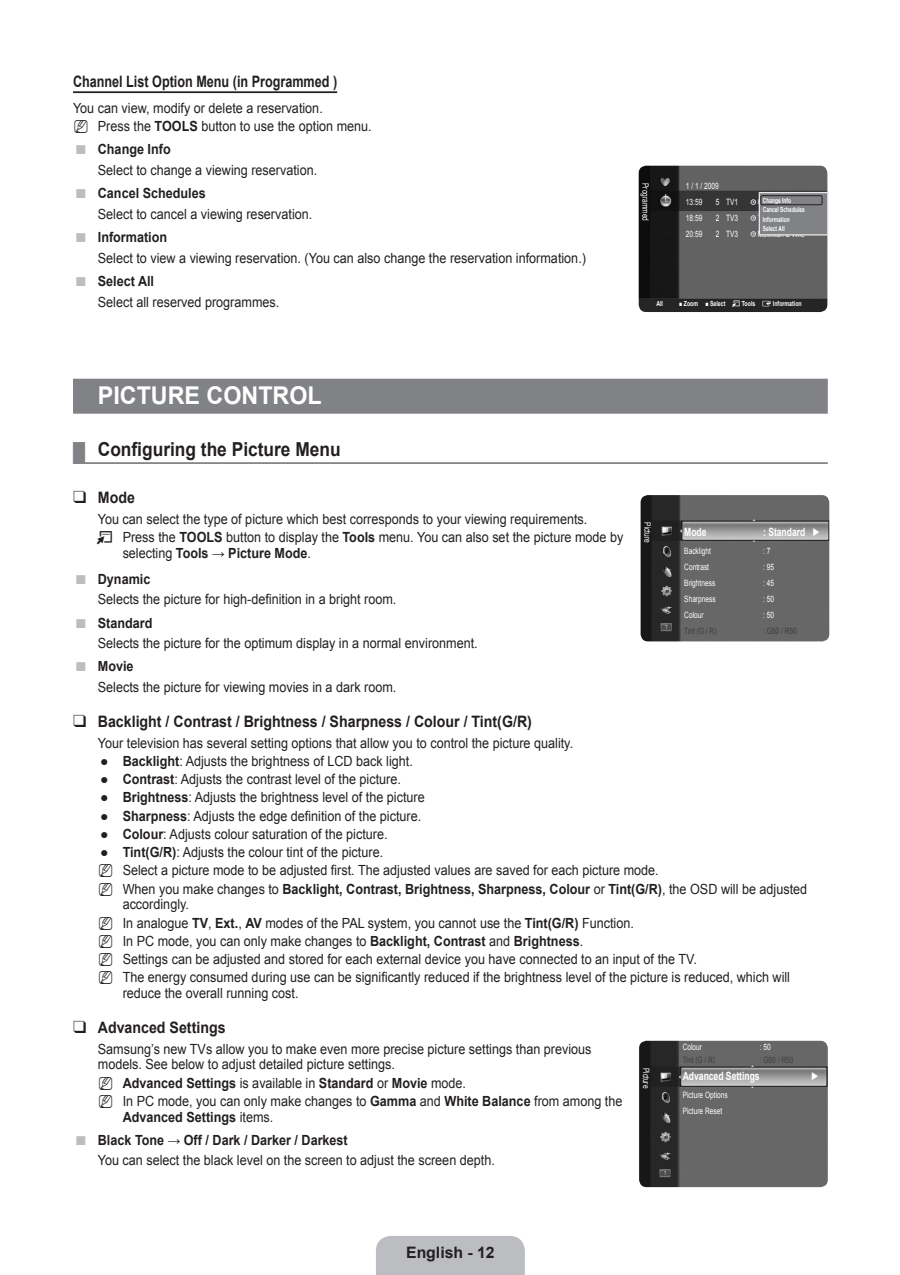
<style>
.page{position:relative;width:900px;height:1275px;background:#fff}
.page>*{position:absolute;margin:0;border:0;box-sizing:border-box;transform-origin:0 0}
.t1{font:700 24.5px "Arial";color:#fff;scale:.95 1}
.t2{font:700 19.25px "Arial";color:#231f20;scale:.9 1}
.t3{font:700 15.75px "Arial";color:#231f20;scale:.9 1}
.t4{font:700 15.75px "Arial";color:#231f20;scale:.8 1}
.t5{font:700 15.75px "Arial";color:#231f20}
.t6{font:14px/18.2px "Arial";color:#231f20;scale:.9 1}
.t7{font:700 14px/25.7px "Arial";color:#231f20;scale:.9 1}
.t8{font:14px/18.2px "Arial";color:#231f20;text-align:justify}
.t9{font:700 11.38px "Arial";color:#fff;scale:.75 1}
.t10{font:8.75px/15.9px "Arial";color:#fff;scale:.75 1}
.t11{font:8.75px "Arial";color:#3e3e3f;scale:.75 1}
.t12{font:700 7px/9.1px "Arial";color:#fff;scale:.7 1}
.t13{font:700 7px "Arial";color:#fff;scale:.75 1}
.s1{font-weight:700}
.s2{font-weight:400}
</style>
<div class="page">
<div style="left:376px;top:1236px;width:148px;height:39px;background:#bcbdc0"></div>
<hr style="left:73px;top:91px;width:264px;height:2px;background:#231f20">
<div style="left:73px;top:379px;width:754px;height:35px;background:#808285"></div>
<hr style="left:73px;top:462px;width:754px;height:2px;background:#808285">
<img style="left:638px;top:166px;width:189px;height:146px;border-radius:7px">
<hr style="left:758px;top:192px;width:70px;height:1px;background:#e6e7e9">
<svg style="left:750px;top:193px;width:78px;height:44px;background:#7e7f82"></svg>
<hr style="left:758px;top:234px;width:70px;height:2px;background:#e6e7e9">
<div style="left:760px;top:195px;width:62px;height:10px;border:1px solid #231f20"></div>
<img style="left:640px;top:495px;width:188px;height:146px;border-radius:7px">
<img style="left:638px;top:1041px;width:189px;height:146px;border-radius:7px">
<svg style="left:73px;top:462px;width:12px;height:1px"></svg>
<svg style="left:731px;top:300px;width:8px;height:7px"></svg>
<svg style="left:762px;top:301px;width:8px;height:5px"></svg>
<p class="t4" style="left:73px;top:71px;width:331px">Channel List Option Menu (in Programmed )</p>
<p class="t6" style="left:98px;top:99px;width:306px;text-indent:-25px">You can view, modify or delete a reservation.<br>Press the <span class="s1">TOOLS</span> button to use the option menu.</p>
<p class="t7" style="left:98px;top:137px;width:82px">Change Info</p>
<p class="t6" style="left:98px;top:161px;width:245px">Select to change a viewing reservation.</p>
<p class="t7" style="left:98px;top:181px;width:121px">Cancel Schedules</p>
<p class="t6" style="left:98px;top:205px;width:240px">Select to cancel a viewing reservation.</p>
<p class="t7" style="left:98px;top:225px;width:78px">Information</p>
<p class="t6" style="left:98px;top:249px;width:543px">Select to view a viewing reservation. (You can also change the reservation information.)</p>
<p class="t7" style="left:98px;top:269px;width:64px">Select All</p>
<p class="t6" style="left:98px;top:293px;width:203px">Select all reserved programmes.</p>
<p class="t10" style="left:653px;top:183px;width:52px;rotate:90deg">Programmed</p>
<p class="t10" style="left:685px;top:178px;width:45px">1 / 1 / 2009<br>13:59</p>
<p class="t12" style="left:762px;top:196px;width:61px">Change Info<br>Cancel Schedules</p>
<p class="t12" style="left:762px;top:215px;width:40px">Information<br>Select All</p>
<p class="t10" style="left:715px;top:194px;width:32px">5 TV1</p>
<p class="t10" style="left:757px;top:194px;width:49px">Quincy, M.E</p>
<p class="t10" style="left:685px;top:210px;width:23px">18:59</p>
<p class="t10" style="left:715px;top:210px;width:32px">2 TV3</p>
<p class="t10" style="left:757px;top:210px;width:55px">The Equalizer</p>
<p class="t10" style="left:685px;top:226px;width:23px">20:59</p>
<p class="t10" style="left:715px;top:226px;width:32px">2 TV3</p>
<p class="t10" style="left:757px;top:226px;width:64px">McMillan &amp; Wife</p>
<p class="t13" style="left:656px;top:299px;width:10px">All</p>
<p class="t13" style="left:678px;top:299px;width:63px">■ Zoom ■ Select</p>
<p class="t13" style="left:741px;top:299px;width:20px">Tools</p>
<p class="t13" style="left:772px;top:299px;width:40px">Information</p>
<h1 class="t1" style="left:98px;top:379px;width:237px">PICTURE CONTROL</h1>
<h2 class="t2" style="left:98px;top:437px;width:271px">Configuring the Picture Menu</h2>
<p class="t3" style="left:98px;top:487px;width:43px">Mode</p>
<p class="t6" style="left:123px;top:510px;width:557px;text-indent:-25px">You can select the type of picture which best corresponds to your viewing requirements.<br>Press the <span class="s1">TOOLS</span> button to display the <span class="s1">Tools</span> menu. You can also set the picture mode by</p>
<p class="t7" style="left:98px;top:541px;width:238px;text-indent:25px"><span class="s2">selecting</span> Tools → Picture Mode<span class="s2">.<br></span>Dynamic</p>
<p class="t6" style="left:98px;top:590px;width:333px">Selects the picture for high-definition in a bright room.</p>
<p class="t7" style="left:98px;top:610px;width:62px">Standard</p>
<p class="t6" style="left:98px;top:634px;width:423px">Selects the picture for the optimum display in a normal environment.</p>
<p class="t7" style="left:98px;top:654px;width:41px">Movie</p>
<p class="t6" style="left:98px;top:678px;width:333px">Selects the picture for viewing movies in a dark room.</p>
<p class="t3" style="left:98px;top:711px;width:483px">Backlight / Contrast / Brightness / Sharpness / Colour / Tint(G/R)</p>
<p class="t6" style="left:123px;top:734px;width:761px;text-indent:-25px">Your television has several setting options that allow you to control the picture quality.<br><span class="s1">Backlight</span>: Adjusts the brightness of LCD back light.<br><span class="s1">Contrast</span>: Adjusts the contrast level of the picture.<br><span class="s1">Brightness</span>: Adjusts the brightness level of the picture<br><span class="s1">Sharpness</span>: Adjusts the edge definition of the picture.<br><span class="s1">Colour</span>: Adjusts colour saturation of the picture.<br><span class="s1">Tint(G/R)</span>: Adjusts the colour tint of the picture.<br>Select a picture mode to be adjusted first. The adjusted values are saved for each picture mode.<br>When you make changes to <span class="s1">Backlight, Contrast, Brightness, Sharpness, Colour</span> or <span class="s1">Tint(G/R)</span>, the OSD will be adjusted</p>
<p class="t6" style="left:123px;top:895px;width:742px">accordingly.<br>In analogue <span class="s1">TV</span>, <span class="s1">Ext.</span>, <span class="s1">AV</span> modes of the PAL system, you cannot use the <span class="s1">Tint(G/R)</span> Function.<br>In PC mode, you can only make changes to <span class="s1">Backlight, Contrast</span> and <span class="s1">Brightness</span>.<br>Settings can be adjusted and stored for each external device you have connected to an input of the TV.<br>The energy consumed during use can be significantly reduced if the brightness level of the picture is reduced, which will</p>
<p class="t6" style="left:123px;top:984px;width:197px">reduce the overall running cost.</p>
<p class="t3" style="left:98px;top:1017px;width:143px">Advanced Settings</p>
<p class="t6" style="left:98px;top:1041px;width:550px;line-height:15.8px">Samsung’s new TVs allow you to make even more precise picture settings than previous models. See below to adjust detailed picture settings.</p>
<p class="t6" style="left:123px;top:1074px;width:556px"><span class="s1">Advanced Settings</span> is available in <span class="s1">Standard</span> or <span class="s1">Movie</span> mode.<br>In PC mode, you can only make changes to <span class="s1">Gamma</span> and <span class="s1">White Balance</span> from among the</p>
<p class="t7" style="left:98px;top:1105px;width:279px;line-height:23.3px;text-indent:25px">Advanced Settings <span class="s2">items.<br></span>Black Tone → Off / Dark / Darker / Darkest</p>
<p class="t6" style="left:98px;top:1152px;width:442px">You can select the black level on the screen to adjust the screen depth.</p>
<p class="t10" style="left:655px;top:522px;width:29px;rotate:90deg">Picture</p>
<p class="t9" style="left:684px;top:525px;width:31px">Mode</p>
<p class="t9" style="left:762px;top:525px;width:78px">: Standard ►</p>
<p class="t10" style="left:684px;top:543px;width:37px">Backlight</p>
<p class="t10" style="left:762px;top:543px;width:11px">: 7</p>
<p class="t10" style="left:684px;top:559px;width:35px">Contrast</p>
<p class="t10" style="left:762px;top:559px;width:16px">: 95</p>
<p class="t10" style="left:684px;top:575px;width:43px">Brightness</p>
<p class="t10" style="left:762px;top:575px;width:16px">: 45</p>
<p class="t10" style="left:684px;top:591px;width:43px">Sharpness</p>
<p class="t10" style="left:762px;top:591px;width:16px">: 50</p>
<p class="t10" style="left:684px;top:607px;width:27px">Colour</p>
<p class="t10" style="left:762px;top:607px;width:16px">: 50</p>
<p class="t11" style="left:684px;top:625px;width:44px">Tint (G / R)</p>
<p class="t11" style="left:762px;top:625px;width:46px">: G50 / R50</p>
<p class="t8" style="left:100px;top:752px;width:10px">● ● ● ● ● ●</p>
<p class="t10" style="left:682px;top:1039px;width:27px">Colour</p>
<p class="t10" style="left:759px;top:1039px;width:16px">: 50</p>
<p class="t11" style="left:682px;top:1055px;width:44px">Tint (G / R)</p>
<p class="t11" style="left:759px;top:1055px;width:46px">: G50 / R50</p>
<p class="t9" style="left:682px;top:1068px;width:104px">Advanced Settings</p>
<p class="t9" style="left:810px;top:1068px;width:13px">►</p>
<p class="t10" style="left:682px;top:1087px;width:61px">Picture Options<br>Picture Reset</p>
<p class="t10" style="left:653px;top:1068px;width:29px;rotate:90deg">Picture</p>
<p class="t5" style="left:406px;top:1242px;width:90px">English - 12</p>
</div>
